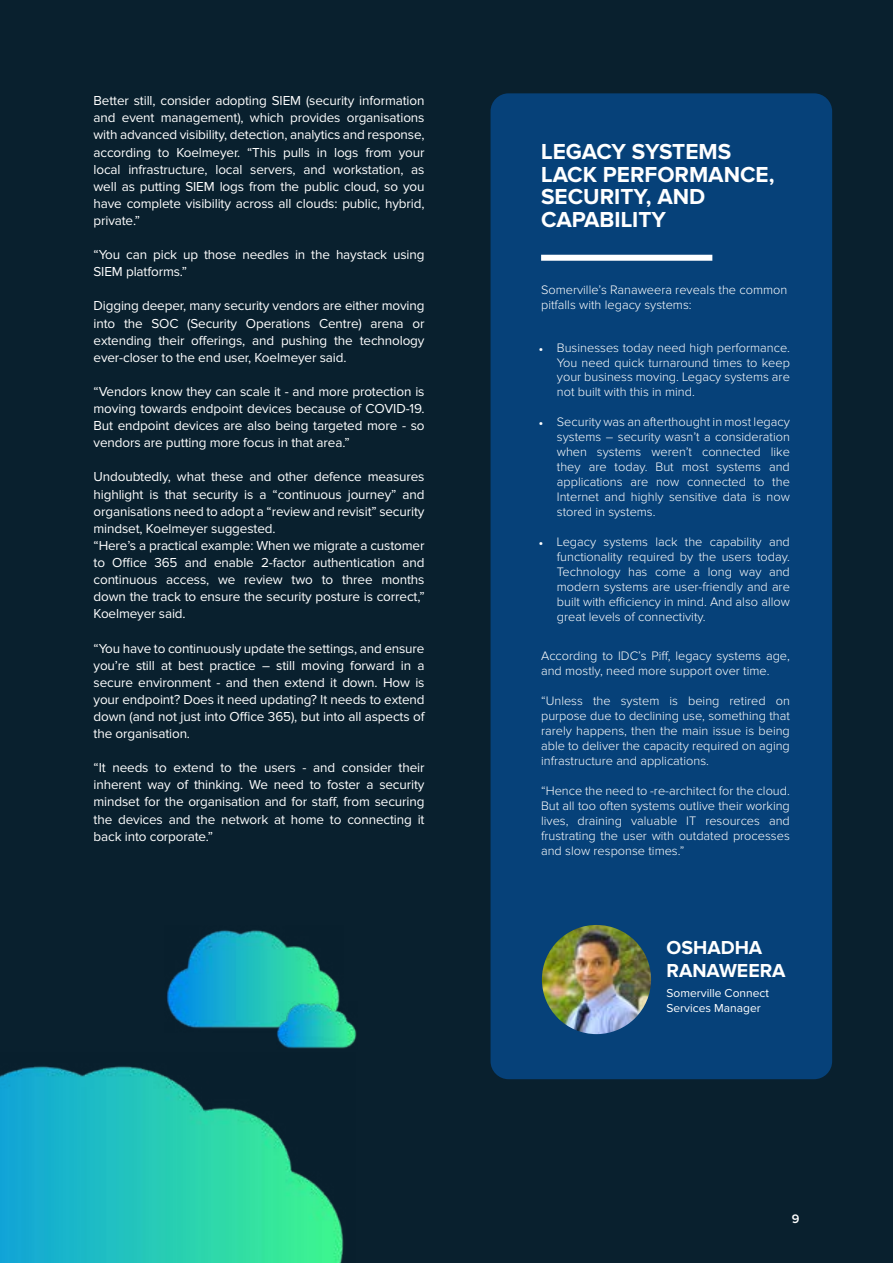
<style>
.page{position:relative;width:893px;height:1263px;background:#09202e}
.page>*{position:absolute;margin:0;border:0;box-sizing:border-box;transform-origin:0 0}
.t1{font:700 22.5px/22.5px "Proxima Nova";color:#fff}
.t2{font:700 19.5px/23.4px "Proxima Nova";color:#fff}
.t3{font:300 14.25px "Proxima Nova";color:#fff}
.t4{font:13.5px/17.1px "Proxima Nova";letter-spacing:-.01em;color:#fff;text-align:justify}
.t5{font:300 12.75px/15px "Proxima Nova";color:#fff;text-align:justify}
.t6{font:600 12.75px "Proxima Nova";color:#fff}
.t7{font:12px/15px "Proxima Nova";color:#fff}
</style>
<div class="page">
<div style="left:490px;top:93px;width:342px;height:986px;background:#064179;border-radius:18px"></div>
<div style="left:541px;top:255px;width:171px;height:6px;background:#fff"></div>
<img style="left:542px;top:925px;width:109px;height:109px;border-radius:55px">
<img style="left:0;top:1066px;width:344px;height:197px">
<img style="left:166px;top:930px;width:174px;height:99px">
<img style="left:277px;top:1001px;width:80px;height:48px">
<p class="t4" style="left:94px;top:92px;width:332px">Better still, consider adopting SIEM (security information and event management), which provides organisations with advanced visibility, detection, analytics and response, according to Koelmeyer. “This pulls in logs from your local infrastructure, local servers, and workstation, as well as putting SIEM logs from the public cloud, so you have complete visibility across all clouds: public, hybrid, private.”</p>
<p class="t4" style="left:94px;top:246px;width:333px">“You can pick up those needles in the haystack using<br>SIEM platforms.”</p>
<p class="t4" style="left:94px;top:298px;width:332px">Digging deeper, many security vendors are either moving into the SOC (Security Operations Centre) arena or extending their offerings, and pushing the technology ever-closer to the end user, Koelmeyer said.</p>
<p class="t4" style="left:94px;top:383px;width:332px">“Vendors know they can scale it - and more protection is moving towards endpoint devices because of COVID-19.<br>But endpoint devices are also being targeted more - so vendors are putting more focus in that area.”</p>
<p class="t4" style="left:94px;top:469px;width:333px;text-align:left">Undoubtedly, what these and other defence measures highlight is that security is a “continuous journey” and organisations need to adopt a “review and revisit” security mindset, Koelmeyer suggested.<br>“Here’s a practical example: When we migrate a customer to Office 365 and enable 2-factor authentication and continuous access, we review two to three months down the track to ensure the security posture is correct,” Koelmeyer said.</p>
<p class="t4" style="left:94px;top:640px;width:333px">“You have to continuously update the settings, and ensure you’re still at best practice – still moving forward in a secure environment - and then extend it down. How is your endpoint? Does it need updating? It needs to extend down (and not just into Office 365), but into all aspects of the organisation.</p>
<p class="t4" style="left:94px;top:759px;width:333px">“It needs to extend to the users - and consider their inherent way of thinking. We need to foster a security mindset for the organisation and for staff, from securing the devices and the network at home to connecting it back into corporate.”</p>
<h1 class="t1" style="left:541px;top:141px;width:235px">LEGACY SYSTEMS<br>LACK PERFORMANCE,<br>SECURITY, AND<br>CAPABILITY</h1>
<p class="t5" style="left:541px;top:282px;width:248px">Somerville’s Ranaweera reveals the common pitfalls with legacy systems:</p>
<p class="t3" style="left:538px;top:341px;width:7px">•</p>
<p class="t3" style="left:538px;top:415px;width:7px">•</p>
<p class="t3" style="left:538px;top:535px;width:7px">•</p>
<p class="t5" style="left:557px;top:340px;width:234px">Businesses today need high performance.<br>You need quick turnaround times to keep your business moving. Legacy systems are not built with this in mind.</p>
<p class="t5" style="left:557px;top:415px;width:234px">Security was an afterthought in most legacy systems – security wasn’t a consideration when systems weren’t connected like they are today. But most systems and applications are now connected to the Internet and highly sensitive data is now stored in systems.</p>
<p class="t5" style="left:557px;top:535px;width:234px">Legacy systems lack the capability and functionality required by the users today.<br>Technology has come a long way and modern systems are user-friendly and are built with efficiency in mind. And also allow great levels of connectivity.</p>
<p class="t5" style="left:541px;top:649px;width:250px">According to IDC’s Piff, legacy systems age, and mostly, need more support over time.</p>
<p class="t5" style="left:541px;top:694px;width:250px">“Unless the system is being retired on purpose due to declining use, something that rarely happens, then the main issue is being able to deliver the capacity required on aging infrastructure and applications.</p>
<p class="t5" style="left:541px;top:784px;width:250px">“Hence the need to -re-architect for the cloud.<br>But all too often systems outlive their working lives, draining valuable IT resources and frustrating the user with outdated processes and slow response times.”</p>
<h2 class="t2" style="left:666px;top:936px;width:121px">OSHADHA<br>RANAWEERA</h2>
<p class="t7" style="left:666px;top:986px;width:104px">Somerville Connect<br>Services Manager</p>
<p class="t6" style="left:792px;top:1212px;width:9px">9</p>
</div>
